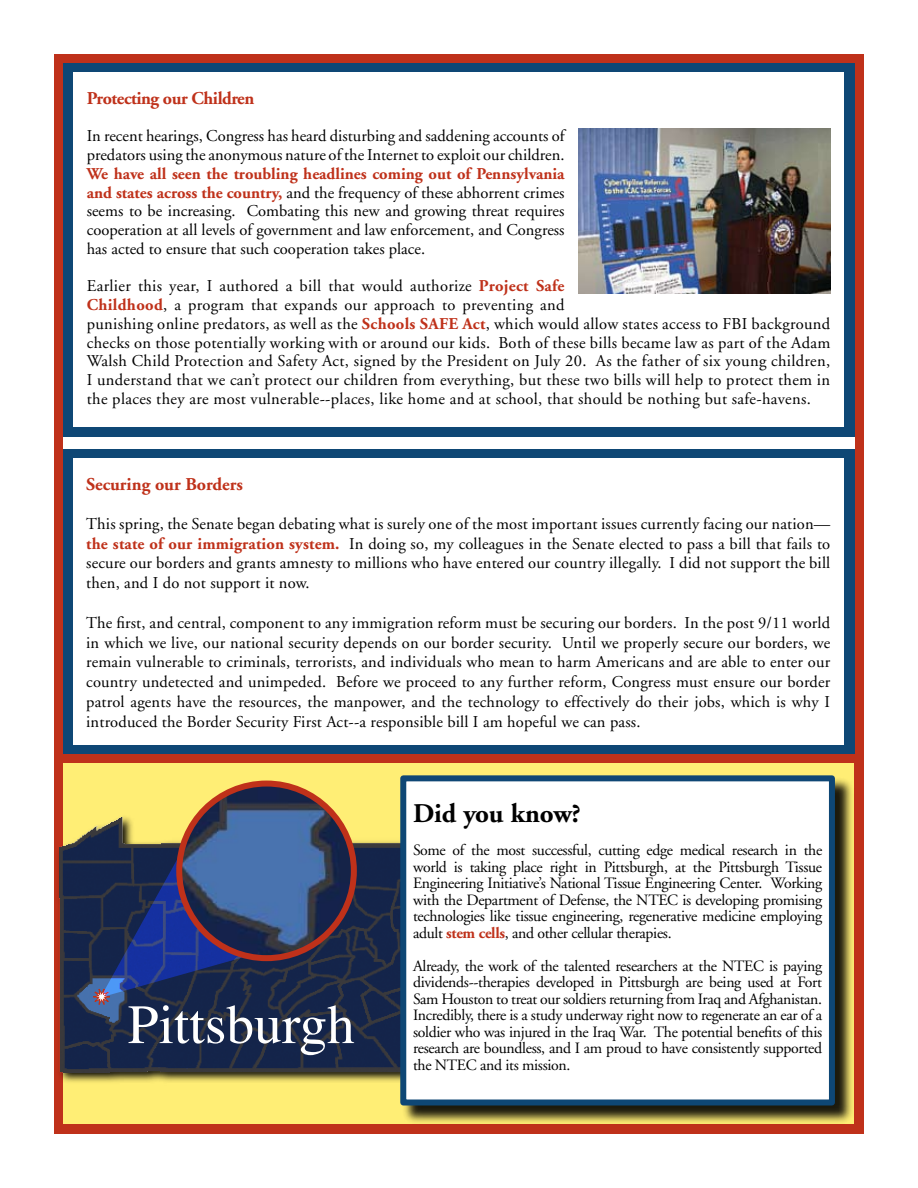
<style>
.page{position:relative;width:918px;height:1188px;background:#fff}
.page>*{position:absolute;margin:0;border:0;box-sizing:border-box;transform-origin:0 0}
.t1{font:55.5px "Times";color:#fff}
.t2{font:700 27px "Adobe Garamond";color:#000}
.t3{font:700 18px "Adobe Garamond";letter-spacing:-.025em;color:#bf311a}
.t4{font:700 18px "Adobe Garamond";color:#bf311a}
.t5{font:16.5px/18.8px "Adobe Garamond";letter-spacing:.02em;color:#000;text-align:justify}
.t6{font:16.5px/18.8px "Adobe Garamond";color:#000}
.t7{font:15.75px/16.5px "Adobe Garamond";letter-spacing:-.02em;color:#000;text-align:justify}
.s1{font-weight:700;color:#bf311a}
</style>
<div class="page">
<div style="left:54px;top:54px;width:804px;height:382px;background:#0e4775"></div>
<div style="left:62px;top:449px;width:800px;height:309px;background:#0e4775"></div>
<div style="left:59px;top:755px;width:805px;height:374px;background:#bf311a"></div>
<div style="left:73px;top:458px;width:771px;height:287px;background:#fff"></div>
<div style="left:73px;top:72px;width:771px;height:355px;background:#fff"></div>
<div style="left:54px;top:54px;width:810px;height:1080px;border:9px solid #bf311a"></div>
<div style="left:64px;top:763px;width:790px;height:361px;background:#ffee75"></div>
<div style="left:55px;top:814px;width:475px;height:272px;background:#000;opacity:.95"></div>
<img style="left:59px;top:817px;width:341px;height:255px">
<div style="left:402px;top:777px;width:453px;height:348px;background:#000;opacity:.9"></div>
<div style="left:403px;top:778px;width:429px;height:324px;background:#fff"></div>
<div style="left:400px;top:775px;width:435px;height:331px;border:6px solid #0e4775"></div>
<img style="left:578px;top:129px;width:253px;height:165px">
<svg style="left:89px;top:847px;width:159px;height:161px;background:#1f2f67"></svg>
<img style="left:179px;top:784px;width:175px;height:174px;border-radius:50%">
<div style="left:176px;top:781px;width:181px;height:180px;border:6px solid #bf311a;border-radius:50%"></div>
<p class="t3" style="left:87px;top:88px;width:169px">Protecting our Children</p>
<p class="t6" style="left:87px;top:127px;width:479px">In recent hearings, Congress has heard disturbing and saddening accounts of predators using the anonymous nature of the Internet to exploit our children.</p>
<p class="t5" style="left:87px;top:165px;width:479px"><span class="s1">We have all seen the troubling headlines coming out of Pennsylvania and states across the country,</span> and the frequency of these abhorrent crimes seems to be increasing. Combating this new and growing threat requires cooperation at all levels of government and law enforcement, and Congress has acted to ensure that such cooperation takes place.</p>
<p class="t5" style="left:87px;top:277px;width:745px;text-align:left">Earlier this year, I authored a bill that would authorize <span class="s1">Project Safe<br>Childhood</span>, a program that expands our approach to preventing and<br>punishing online predators, as well as the <span class="s1">Schools SAFE Act</span>, which would allow states access to FBI background checks on those potentially working with or around our kids. Both of these bills became law as part of the Adam Walsh Child Protection and Safety Act, signed by the President on July 20. As the father of six young children, I understand that we can’t protect our children from everything, but these two bills will help to protect them in the places they are most vulnerable--places, like home and at school, that should be nothing but safe-havens.</p>
<p class="t4" style="left:86px;top:475px;width:158px">Securing our Borders</p>
<p class="t5" style="left:86px;top:514px;width:746px;line-height:19.8px">This spring, the Senate began debating what is surely one of the most important issues currently facing our nation— <span class="s1">the state of our immigration system.</span> In doing so, my colleagues in the Senate elected to pass a bill that fails to secure our borders and grants amnesty to millions who have entered our country illegally. I did not support the bill then, and I do not support it now.</p>
<p class="t5" style="left:86px;top:613px;width:746px;line-height:19.8px">The first, and central, component to any immigration reform must be securing our borders. In the post 9/11 world in which we live, our national security depends on our border security. Until we properly secure our borders, we remain vulnerable to criminals, terrorists, and individuals who mean to harm Americans and are able to enter our country undetected and unimpeded. Before we proceed to any further reform, Congress must ensure our border patrol agents have the resources, the manpower, and the technology to effectively do their jobs, which is why I introduced the Border Security First Act--a responsible bill I am hopeful we can pass.</p>
<h1 class="t1" style="left:128px;top:973px;width:229px">Pittsburgh</h1>
<h2 class="t2" style="left:413px;top:799px;width:169px">Did you know?</h2>
<p class="t7" style="left:413px;top:842px;width:411px">Some of the most successful, cutting edge medical research in the world is taking place right in Pittsburgh, at the Pittsburgh Tissue Engineering Initiative’s National Tissue Engineering Center. Working with the Department of Defense, the NTEC is developing promising technologies like tissue engineering, regenerative medicine employing adult <span class="s1">stem cells</span>, and other cellular therapies.</p>
<p class="t7" style="left:413px;top:958px;width:411px">Already, the work of the talented researchers at the NTEC is paying dividends--therapies developed in Pittsburgh are being used at Fort Sam Houston to treat our soldiers returning from Iraq and Afghanistan.<br>Incredibly, there is a study underway right now to regenerate an ear of a soldier who was injured in the Iraq War. The potential benefits of this research are boundless, and I am proud to have consistently supported the NTEC and its mission.</p>
</div>
